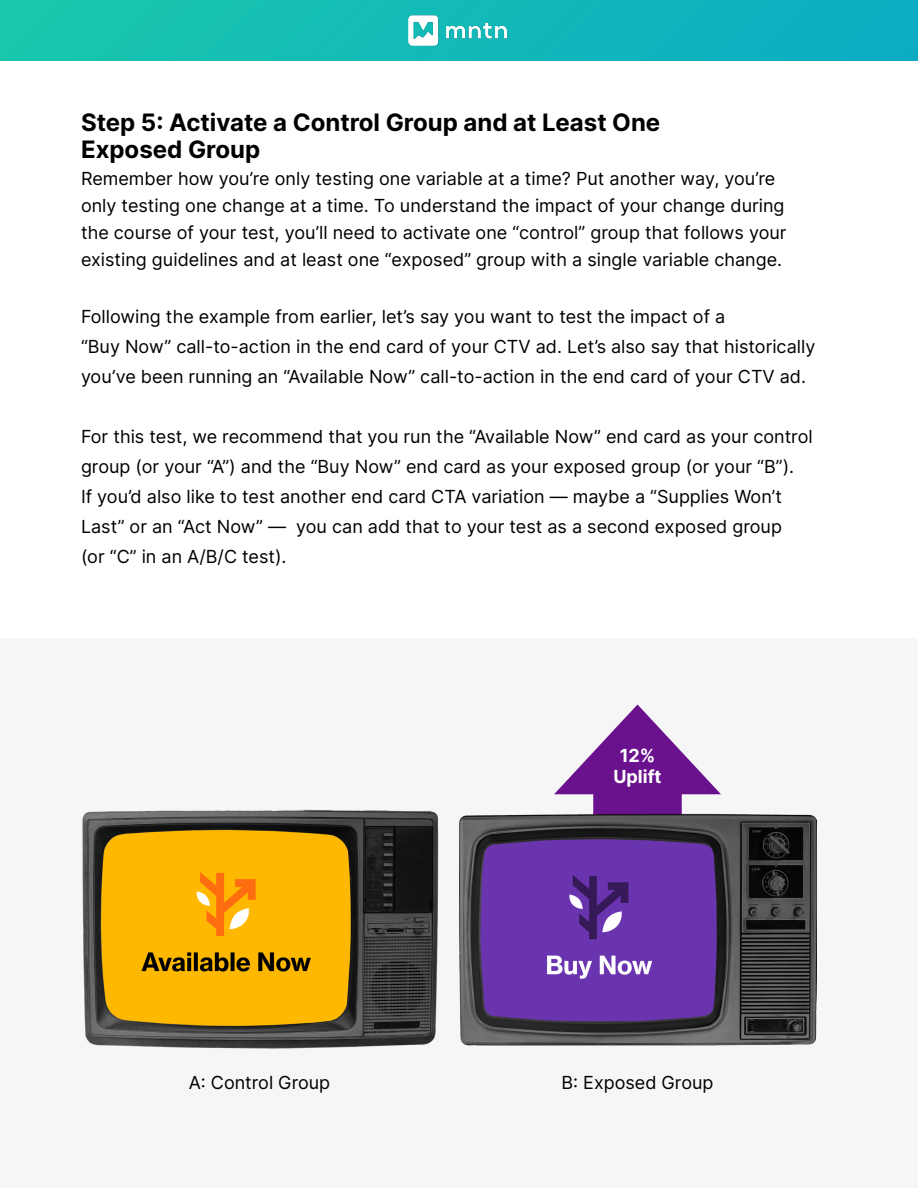
<style>
.page{position:relative;width:918px;height:1188px;background:#fff}
.page>*{position:absolute;margin:0;border:0;box-sizing:border-box;transform-origin:0 0}
.t1{font:700 24px/27px "Inter";color:#000}
.t2{font:18px/30px "Inter";color:#000}
.t3{font:700 18px/21px "Inter";color:#fff;text-align:center}
</style>
<div class="page">
<div style="left:0;top:0;width:918px;height:60px;background:linear-gradient(to right,#19c7ab,#0bacc4)"></div>
<img style="left:402px;top:7px;width:114px;height:47px">
<div style="left:0;top:639px;width:918px;height:549px;background:#f6f6f6"></div>
<div style="left:593px;top:774px;width:89px;height:67px;background:#6a118e"></div>
<svg style="left:554px;top:704px;width:167px;height:90px"></svg>
<img style="left:82px;top:809px;width:356px;height:240px">
<img style="left:459px;top:807px;width:357px;height:239px">
<h1 class="t1" style="left:81px;top:108px;width:581px">Step 5: Activate a Control Group and at Least One<br>Exposed Group</h1>
<p class="t2" style="left:81px;top:165px;width:707px;line-height:27px">Remember how you’re only testing one variable at a time? Put another way, you’re only testing one change at a time. To understand the impact of your change during the course of your test, you’ll need to activate one “control” group that follows your existing guidelines and at least one “exposed” group with a single variable change.</p>
<p class="t2" style="left:81px;top:301px;width:736px">Following the example from earlier, let’s say you want to test the impact of a<br>“Buy Now” call-to-action in the end card of your CTV ad. Let’s also say that historically you’ve been running an “Available Now” call-to-action in the end card of your CTV ad.</p>
<p class="t2" style="left:81px;top:421px;width:733px">For this test, we recommend that you run the “Available Now” end card as your control group (or your “A”) and the “Buy Now” end card as your exposed group (or your “B”).<br>If you’d also like to test another end card CTA variation — maybe a “Supplies Won’t Last” or an “Act Now” — you can add that to your test as a second exposed group<br>(or “C” in an A/B/C test).</p>
<p class="t3" style="left:613px;top:745px;width:50px">12%<br>Uplift</p>
<p class="t2" style="left:189px;top:1067px;width:143px">A: Control Group</p>
<p class="t2" style="left:562px;top:1067px;width:153px">B: Exposed Group</p>
</div>
